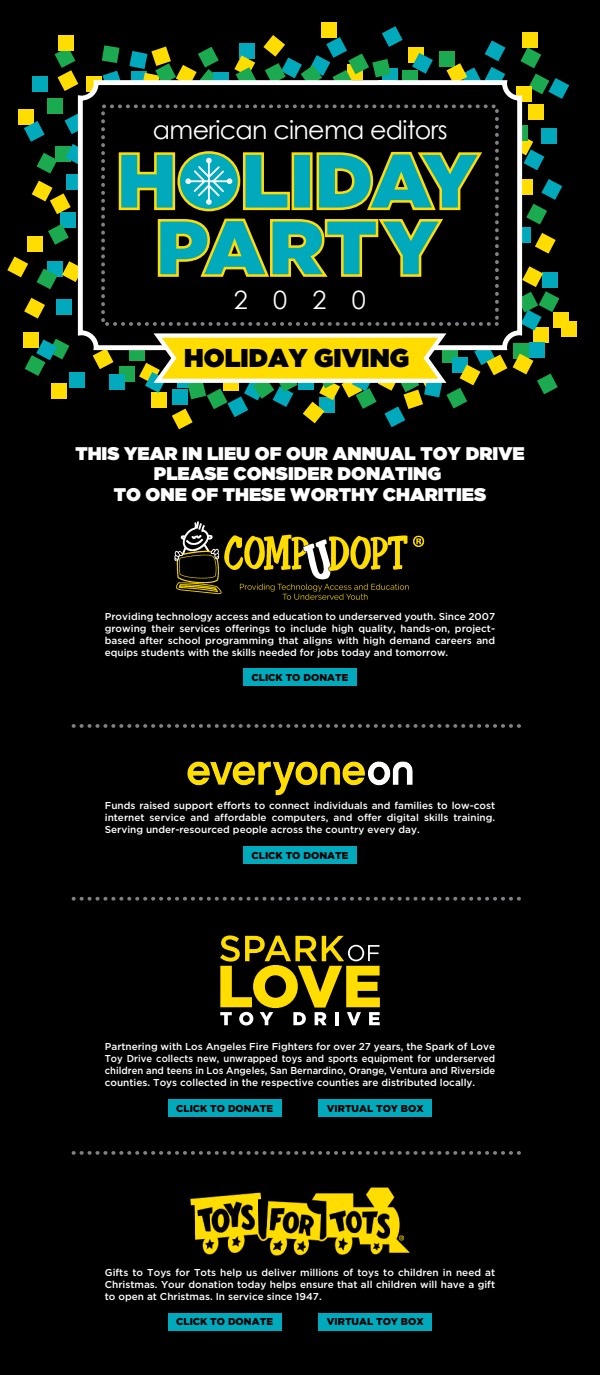
<style>
.page{position:relative;width:600px;height:1375px;background:#000}
.page>*{position:absolute;margin:0;border:0;box-sizing:border-box;transform-origin:0 0}
.t1{font:900 25.8px "Gotham";color:#000}
.t2{font:25.3px "Century Gothic";letter-spacing:-.025em;color:#fff}
.t3{font:900 18.3px/20.5px "Gotham";color:#fff;text-align:center}
.t4{font:500 10px/12px "Gotham";color:#fff;text-align:justify}
.t5{font:900 10px "Gotham";color:#000}
</style>
<div class="page">
<div style="left:562px;top:321px;width:15px;height:16px;background:#fd0"></div>
<div style="left:321px;top:22px;width:15px;height:15px;background:#fd0"></div>
<svg style="left:7px;top:26px;width:562px;height:403px"></svg>
<img style="left:190px;top:1187px;width:220px;height:69px">
<svg style="left:73px;top:724px;width:448px;height:4px"></svg>
<svg style="left:73px;top:897px;width:448px;height:4px"></svg>
<img style="left:174px;top:521px;width:251px;height:79px">
<img style="left:187px;top:761px;width:226px;height:35px">
<svg style="left:220px;top:935px;width:160px;height:91px"></svg>
<div style="left:243px;top:669px;width:114px;height:17px;background:#00aabc"></div>
<div style="left:243px;top:846px;width:114px;height:17px;background:#00aabc"></div>
<div style="left:168px;top:1099px;width:113px;height:18px;background:#00aabc"></div>
<div style="left:319px;top:1099px;width:113px;height:18px;background:#00aabc"></div>
<div style="left:168px;top:1313px;width:113px;height:17px;background:#00aabc"></div>
<div style="left:319px;top:1313px;width:113px;height:17px;background:#00aabc"></div>
<svg style="left:73px;top:1151px;width:448px;height:4px"></svg>
<h2 class="t2" style="left:153px;top:114px;width:296px">american cinema editors</h2>
<h2 class="t2" style="left:234px;top:284px;width:134px">2020</h2>
<h1 class="t1" style="left:184px;top:343px;width:227px">HOLIDAY GIVING</h1>
<h3 class="t3" style="left:75px;top:443px;width:451px">THIS YEAR IN LIEU OF OUR ANNUAL TOY DRIVE<br>PLEASE CONSIDER DONATING<br>TO ONE OF THESE WORTHY CHARITIES</h3>
<p class="t4" style="left:105px;top:610px;width:392px">Providing technology access and education to underserved youth. Since 2007 growing their services offerings to include high quality, hands-on, project&shy;based after school programming that aligns with high demand careers and equips students with the skills needed for jobs today and tomorrow.</p>
<p class="t5" style="left:252px;top:672px;width:98px">CLICK TO DONATE</p>
<p class="t4" style="left:105px;top:799px;width:392px">Funds raised support efforts to connect individuals and families to low-cost internet service and affordable computers, and offer digital skills training.<br>Serving under-resourced people across the country every day.</p>
<p class="t5" style="left:252px;top:849px;width:98px">CLICK TO DONATE</p>
<p class="t4" style="left:105px;top:1041px;width:392px">Partnering with Los Angeles Fire Fighters for over 27 years, the Spark of Love Toy Drive collects new, unwrapped toys and sports equipment for underserved children and teens in Los Angeles, San Bernardino, Orange, Ventura and Riverside counties. Toys collected in the respective counties are distributed locally.</p>
<p class="t5" style="left:176px;top:1102px;width:98px">CLICK TO DONATE</p>
<p class="t5" style="left:327px;top:1102px;width:98px">VIRTUAL TOY BOX</p>
<p class="t4" style="left:105px;top:1266px;width:392px">Gifts to Toys for Tots help us deliver millions of toys to children in need at Christmas. Your donation today helps ensure that all children will have a gift to open at Christmas. In service since 1947.</p>
<p class="t5" style="left:176px;top:1316px;width:98px">CLICK TO DONATE</p>
<p class="t5" style="left:327px;top:1316px;width:98px">VIRTUAL TOY BOX</p>
</div>
